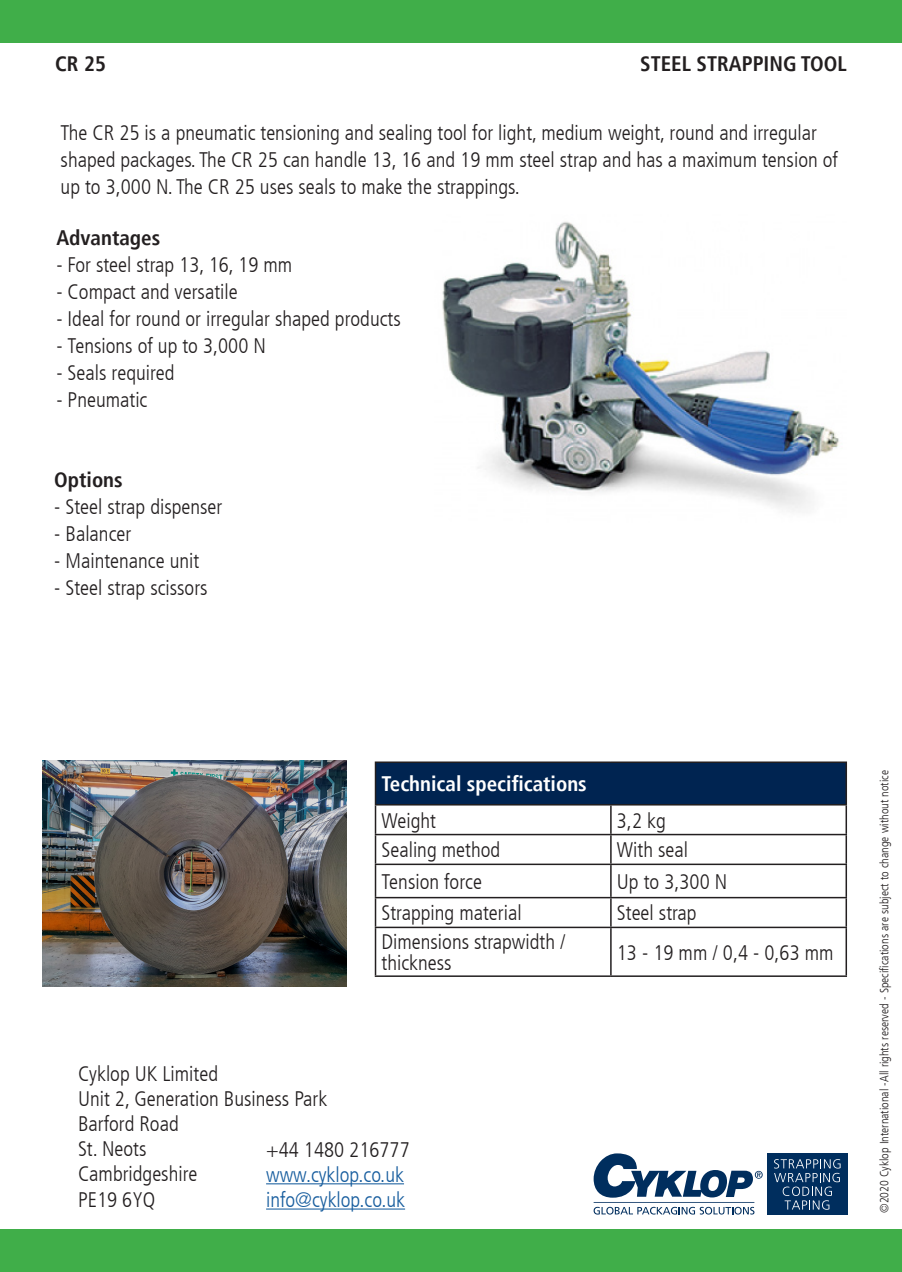
<style>
.page{position:relative;width:902px;height:1272px;background:#fff}
.page>*{position:absolute;margin:0;border:0;box-sizing:border-box;transform-origin:0 0}
.t1{font:300 condensed 21px/27px "Frutiger LT";color:#231f20}
.t2{font:700 condensed 21px "Frutiger LT";color:#231f20}
.t3{font:300 condensed 21px "Frutiger LT";color:#175d9e}
.t4{font:700 condensed 21px "Frutiger LT";color:#fff}
.Copy_Image{font:300 condensed 12px "Frutiger LT";color:#231f20}
</style>
<div class="page">
<div style="left:0;top:1229px;width:901px;height:42px;background:#40ae49"></div>
<div style="left:0;top:0;width:901px;height:43px;background:#40ae49"></div>
<div style="left:767px;top:1153px;width:80px;height:61px;background:#002e5e"></div>
<svg style="left:774px;top:1159px;width:66px;height:50px"></svg>
<svg style="left:593px;top:1153px;width:169px;height:61px"></svg>
<div style="left:375px;top:762px;width:471px;height:42px;background:#002451"></div>
<hr style="left:375px;top:761px;width:236px;height:2px;background:#231f20">
<hr style="left:375px;top:763px;width:1px;height:41px;background:#231f20">
<hr style="left:611px;top:761px;width:235px;height:2px;background:#231f20">
<hr style="left:845px;top:763px;width:1px;height:41px;background:#231f20">
<hr style="left:375px;top:804px;width:236px;height:1px;background:#231f20">
<hr style="left:611px;top:804px;width:235px;height:1px;background:#231f20">
<hr style="left:375px;top:833px;width:236px;height:2px;background:#231f20">
<svg style="left:375px;top:805px;width:1px;height:58px"></svg>
<hr style="left:611px;top:833px;width:235px;height:2px;background:#231f20">
<svg style="left:610px;top:805px;width:1px;height:58px"></svg>
<svg style="left:845px;top:805px;width:1px;height:58px"></svg>
<hr style="left:375px;top:863px;width:236px;height:2px;background:#231f20">
<hr style="left:375px;top:865px;width:1px;height:31px;background:#231f20">
<hr style="left:611px;top:863px;width:235px;height:2px;background:#231f20">
<hr style="left:610px;top:865px;width:1px;height:31px;background:#231f20">
<hr style="left:845px;top:865px;width:1px;height:31px;background:#231f20">
<hr style="left:375px;top:896px;width:236px;height:2px;background:#231f20">
<svg style="left:375px;top:898px;width:1px;height:28px"></svg>
<hr style="left:611px;top:896px;width:235px;height:2px;background:#231f20">
<svg style="left:610px;top:898px;width:1px;height:28px"></svg>
<svg style="left:845px;top:898px;width:1px;height:28px"></svg>
<hr style="left:375px;top:926px;width:236px;height:2px;background:#231f20">
<hr style="left:375px;top:928px;width:1px;height:47px;background:#231f20">
<hr style="left:611px;top:926px;width:235px;height:2px;background:#231f20">
<hr style="left:610px;top:928px;width:1px;height:47px;background:#231f20">
<hr style="left:845px;top:928px;width:1px;height:47px;background:#231f20">
<hr style="left:375px;top:975px;width:236px;height:1px;background:#231f20">
<hr style="left:611px;top:975px;width:235px;height:1px;background:#231f20">
<img style="left:43px;top:760px;width:303px;height:226px">
<img style="left:442px;top:221px;width:397px;height:290px">
<hr style="left:266px;top:1183px;width:138px;height:1px;background:#175d9e">
<hr style="left:266px;top:1208px;width:139px;height:1px;background:#175d9e">
<p class="t2" style="left:55px;top:51px;width:52px">CR 25</p>
<p class="t2" style="left:640px;top:51px;width:208px">STEEL STRAPPING TOOL</p>
<p class="t1" style="left:61px;top:119px;width:778px">The CR 25 is a pneumatic tensioning and sealing tool for light, medium weight, round and irregular shaped packages. The CR 25 can handle 13, 16 and 19 mm steel strap and has a maximum tension of up to 3,000 N. The CR 25 uses seals to make the strappings.</p>
<p class="t2" style="left:56px;top:225px;width:105px">Advantages</p>
<p class="t1" style="left:56px;top:251px;width:237px">- For steel strap 13, 16, 19 mm</p>
<p class="t1" style="left:56px;top:278px;width:183px">- Compact and versatile</p>
<p class="t1" style="left:56px;top:305px;width:346px">- Ideal for round or irregular shaped products</p>
<p class="t1" style="left:56px;top:332px;width:211px">- Tensions of up to 3,000 N</p>
<p class="t1" style="left:56px;top:359px;width:120px">- Seals required</p>
<p class="t1" style="left:56px;top:386px;width:92px">- Pneumatic</p>
<p class="t2" style="left:54px;top:467px;width:70px">Options</p>
<p class="t1" style="left:54px;top:493px;width:169px">- Steel strap dispenser</p>
<p class="t1" style="left:54px;top:520px;width:78px">- Balancer</p>
<p class="t1" style="left:54px;top:547px;width:147px">- Maintenance unit</p>
<p class="t1" style="left:54px;top:574px;width:155px">- Steel strap scissors</p>
<p class="t4" style="left:381px;top:771px;width:207px">Technical specifications</p>
<p class="t1" style="left:381px;top:807px;width:56px">Weight</p>
<p class="t1" style="left:617px;top:807px;width:50px">3,2 kg</p>
<p class="t1" style="left:381px;top:836px;width:120px">Sealing method</p>
<p class="t1" style="left:617px;top:836px;width:73px">With seal</p>
<p class="t1" style="left:381px;top:868px;width:102px">Tension force</p>
<p class="t1" style="left:617px;top:868px;width:112px">Up to 3,300 N</p>
<p class="t1" style="left:381px;top:899px;width:142px">Strapping material</p>
<p class="t1" style="left:617px;top:899px;width:81px">Steel strap</p>
<p class="t1" style="left:381px;top:931px;width:185px;line-height:21px">Dimensions strapwidth / thickness</p>
<p class="t1" style="left:617px;top:939px;width:218px">13 - 19 mm / 0,4 - 0,63 mm</p>
<p class="t1" style="left:78px;top:1060px;width:142px">Cyklop UK Limited</p>
<p class="t1" style="left:78px;top:1085px;width:251px">Unit 2, Generation Business Park</p>
<p class="t1" style="left:78px;top:1110px;width:102px">Barford Road</p>
<p class="t1" style="left:78px;top:1135px;width:70px">St. Neots</p>
<p class="t1" style="left:78px;top:1160px;width:121px">Cambridgeshire</p>
<p class="t1" style="left:78px;top:1186px;width:79px">PE19 6YQ</p>
<p class="t1" style="left:266px;top:1135px;width:145px">+44 1480 216777</p>
<p class="t3" style="left:266px;top:1162px;width:139px">www.cyklop.co.uk</p>
<p class="t3" style="left:266px;top:1187px;width:140px">info@cyklop.co.uk</p>
<p class="Copy_Image" style="left:877px;top:1212px;width:444px;rotate:-90deg">©2020 Cyklop International -All rights reserved - Specifications are subject to change without notice</p>
</div>
